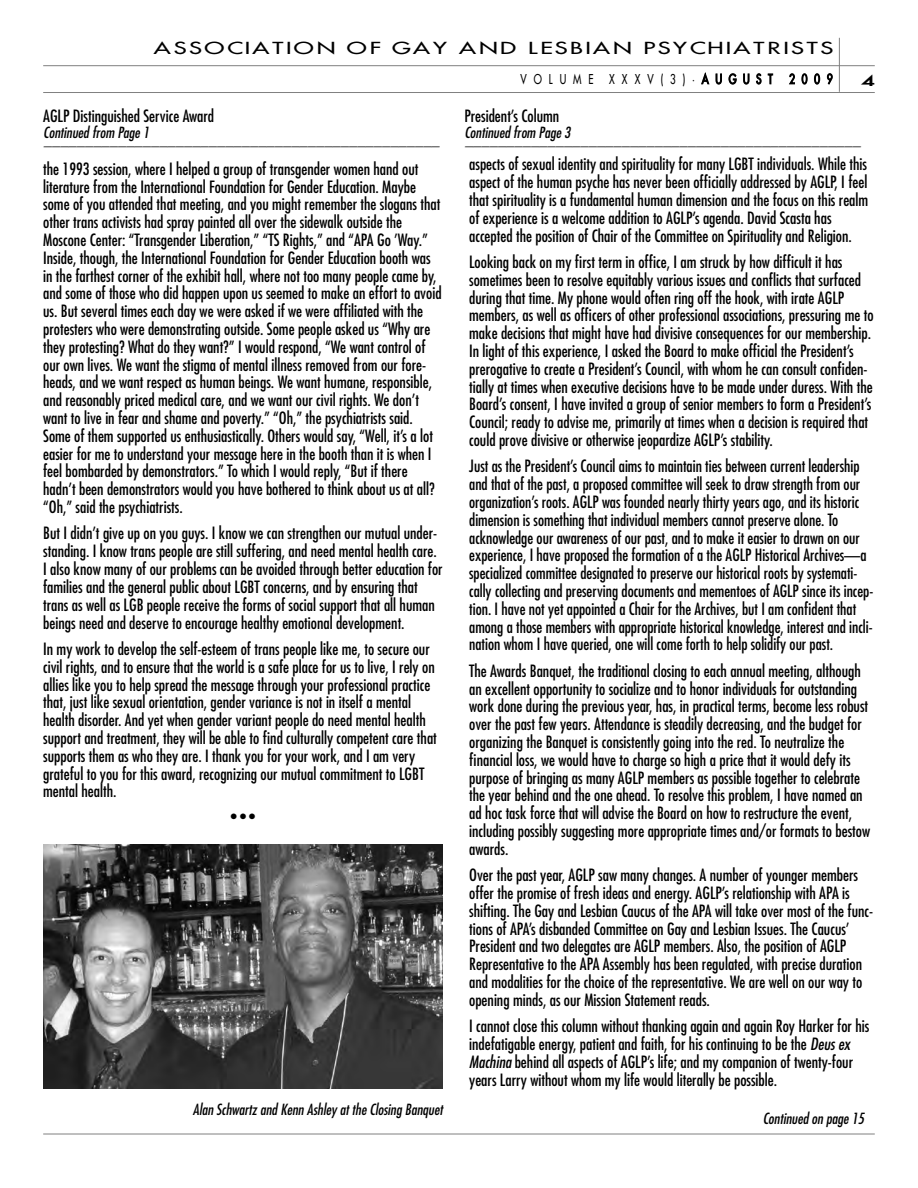
<style>
.page{position:relative;width:918px;height:1188px;background:#fff}
.page>*{position:absolute;margin:0;border:0;box-sizing:border-box;transform-origin:0 0}
.t1{font:condensed 16.5px/17.9px "Futura";color:#000}
.t2{font:italic condensed 16.5px "Futura";color:#666}
.t3{font:16.5px "Fusi Extended";letter-spacing:.205em;color:#000}
.t4{font:italic condensed 15px "Futura";color:#000}
.t5{font:condensed 15px "Futura";color:#000}
.t6{font:700 15px "Fusi Extended";color:#000}
.t7{font:13.5px "Fusi Condensed";letter-spacing:.475em;color:#000}
.s1{font-style:italic}
</style>
<div class="page">
<hr style="left:43px;top:92px;width:832px;height:1px;background:#808080">
<hr style="left:43px;top:65px;width:832px;height:1px;background:#808080">
<hr style="left:839px;top:38px;width:1px;height:54px;background:#808080">
<hr style="left:43px;top:1134px;width:832px;height:1px;background:#808080">
<img style="left:43px;top:845px;width:400px;height:244px">
<p class="t3" style="left:154px;top:39px;width:680px">ASSOCIATION OF GAY AND LESBIAN PSYCHIATRISTS</p>
<p class="t7" style="left:520px;top:72px;width:314px">VOLUME XXXV(3)•AUGUST 2009</p>
<p class="t6" style="left:862px;top:72px;width:15px">4</p>
<p class="t1" style="left:43px;top:106px;width:173px">AGLP Distinguished Service Award</p>
<p class="t4" style="left:43px;top:123px;width:108px">Continued from Page 1</p>
<p class="t2" style="left:43px;top:135px;width:397px">––––––––––––––––––––––––––––––––––––––––––––––––</p>
<p class="t1" style="left:43px;top:159px;width:400px">the 1993 session, where I helped a group of transgender women hand out literature from the International Foundation for Gender Education. Maybe some of you attended that meeting, and you might remember the slogans that other trans activists had spray painted all over the sidewalk outside the Moscone Center: “Transgender Liberation,” “TS Rights,” and “APA Go ’Way.” Inside, though, the International Foundation for Gender Education booth was in the farthest corner of the exhibit hall, where not too many people came by, and some of those who did happen upon us seemed to make an effort to avoid us. But several times each day we were asked if we were affiliated with the protesters who were demonstrating outside. Some people asked us “Why are they protesting? What do they want?” I would respond, “We want control of our own lives. We want the stigma of mental illness removed from our fore&shy;heads, and we want respect as human beings. We want humane, responsible, and reasonably priced medical care, and we want our civil rights. We don’t want to live in fear and shame and poverty.” “Oh,” the psychiatrists said.<br>Some of them supported us enthusiastically. Others would say, “Well, it’s a lot easier for me to understand your message here in the booth than it is when I feel bombarded by demonstrators.” To which I would reply, “But if there hadn’t been demonstrators would you have bothered to think about us at all? “Oh,” said the psychiatrists.</p>
<p class="t1" style="left:43px;top:524px;width:401px">But I didn’t give up on you guys. I know we can strengthen our mutual under&shy;standing. I know trans people are still suffering, and need mental health care.<br>I also know many of our problems can be avoided through better education for families and the general public about LGBT concerns, and by ensuring that trans as well as LGB people receive the forms of social support that all human beings need and deserve to encourage healthy emotional development.</p>
<p class="t1" style="left:43px;top:640px;width:395px">In my work to develop the self-esteem of trans people like me, to secure our civil rights, and to ensure that the world is a safe place for us to live, I rely on allies like you to help spread the message through your professional practice that, just like sexual orientation, gender variance is not in itself a mental health disorder. And yet when gender variant people do need mental health support and treatment, they will be able to find culturally competent care that supports them as who they are. I thank you for your work, and I am very grateful to you for this award, recognizing our mutual commitment to LGBT mental health.</p>
<p class="t5" style="left:231px;top:807px;width:26px">• • •</p>
<p class="t4" style="left:193px;top:1100px;width:252px">Alan Schwartz and Kenn Ashley at the Closing Banquet</p>
<p class="t1" style="left:464px;top:106px;width:96px">President’s Column</p>
<p class="t4" style="left:464px;top:123px;width:108px">Continued from Page 3</p>
<p class="t2" style="left:464px;top:135px;width:397px">––––––––––––––––––––––––––––––––––––––––––––––––</p>
<p class="t1" style="left:469px;top:155px;width:401px">aspects of sexual identity and spirituality for many LGBT individuals. While this aspect of the human psyche has never been officially addressed by AGLP, I feel that spirituality is a fundamental human dimension and the focus on this realm of experience is a welcome addition to AGLP’s agenda. David Scasta has accepted the position of Chair of the Committee on Spirituality and Religion.</p>
<p class="t1" style="left:469px;top:253px;width:406px">Looking back on my first term in office, I am struck by how difficult it has sometimes been to resolve equitably various issues and conflicts that surfaced during that time. My phone would often ring off the hook, with irate AGLP members, as well as officers of other professional associations, pressuring me to make decisions that might have had divisive consequences for our membership.<br>In light of this experience, I asked the Board to make official the President’s prerogative to create a President’s Council, with whom he can consult confiden&shy;tially at times when executive decisions have to be made under duress. With the Board’s consent, I have invited a group of senior members to form a President’s Council; ready to advise me, primarily at times when a decision is required that could prove divisive or otherwise jeopardize AGLP’s stability.</p>
<p class="t1" style="left:469px;top:457px;width:406px">Just as the President’s Council aims to maintain ties between current leadership and that of the past, a proposed committee will seek to draw strength from our organization’s roots. AGLP was founded nearly thirty years ago, and its historic dimension is something that individual members cannot preserve alone. To acknowledge our awareness of our past, and to make it easier to drawn on our experience, I have proposed the formation of a the AGLP Historical Archives—a specialized committee designated to preserve our historical roots by systemati&shy;cally collecting and preserving documents and mementoes of AGLP since its incep&shy;tion. I have not yet appointed a Chair for the Archives, but I am confident that among a those members with appropriate historical knowledge, interest and incli&shy;nation whom I have queried, one will come forth to help solidify our past.</p>
<p class="t1" style="left:469px;top:661px;width:402px">The Awards Banquet, the traditional closing to each annual meeting, although an excellent opportunity to socialize and to honor individuals for outstanding work done during the previous year, has, in practical terms, become less robust over the past few years. Attendance is steadily decreasing, and the budget for organizing the Banquet is consistently going into the red. To neutralize the financial loss, we would have to charge so high a price that it would defy its purpose of bringing as many AGLP members as possible together to celebrate the year behind and the one ahead. To resolve this problem, I have named an ad hoc task force that will advise the Board on how to restructure the event, including possibly suggesting more appropriate times and/or formats to bestow awards.</p>
<p class="t1" style="left:469px;top:866px;width:405px">Over the past year, AGLP saw many changes. A number of younger members offer the promise of fresh ideas and energy. AGLP’s relationship with APA is shifting. The Gay and Lesbian Caucus of the APA will take over most of the func&shy;tions of APA’s disbanded Committee on Gay and Lesbian Issues. The Caucus’ President and two delegates are AGLP members. Also, the position of AGLP Representative to the APA Assembly has been regulated, with precise duration and modalities for the choice of the representative. We are well on our way to opening minds, as our Mission Statement reads.</p>
<p class="t1" style="left:469px;top:1017px;width:402px">I cannot close this column without thanking again and again Roy Harker for his indefatigable energy, patient and faith, for his continuing to be the <span class="s1">Deus ex Machina</span> behind all aspects of AGLP’s life; and my companion of twenty-four years Larry without whom my life would literally be possible.</p>
<p class="t4" style="left:763px;top:1109px;width:103px">Continued on page 15</p>
</div>
